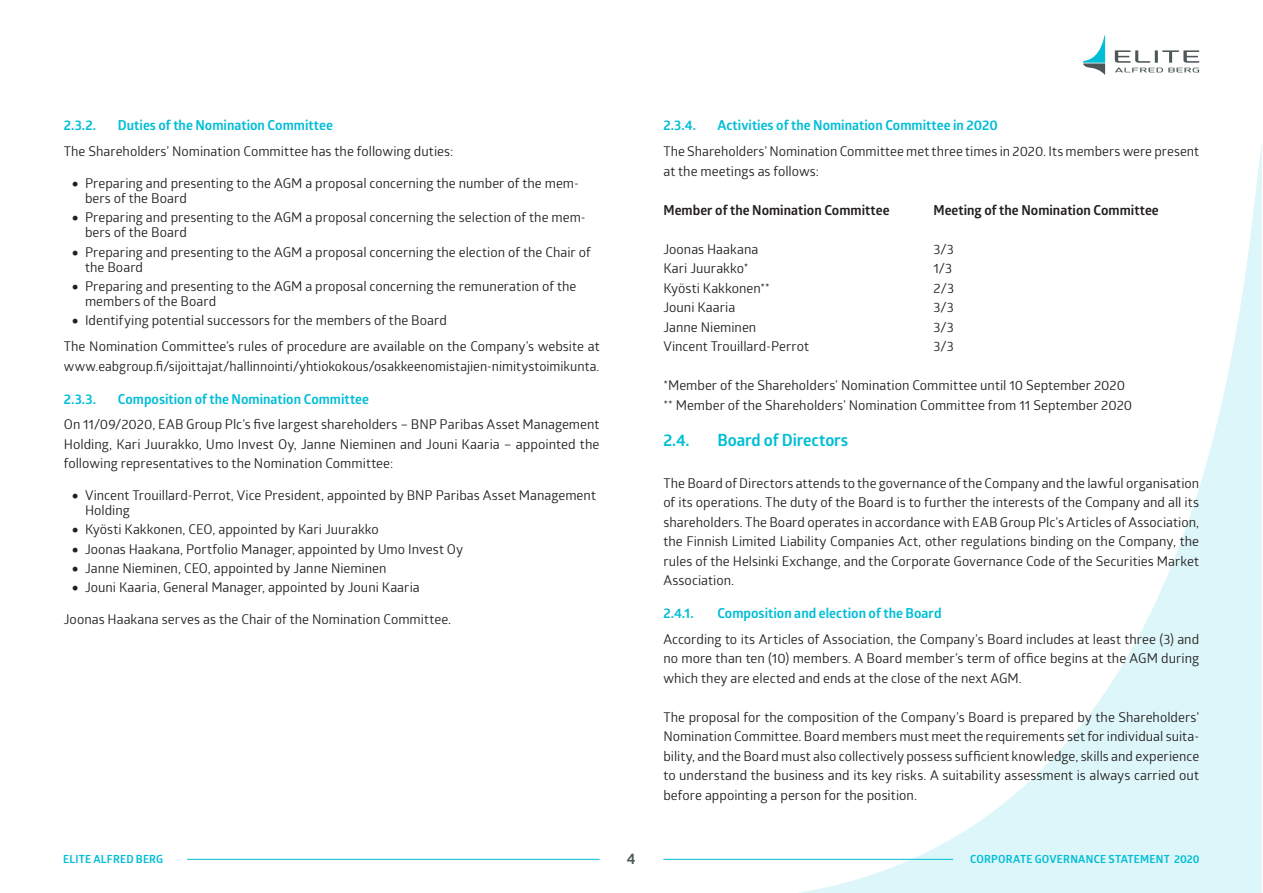
<style>
.page{position:relative;width:1263px;height:893px;background:#fff}
.page>*{position:absolute;margin:0;border:0;box-sizing:border-box;transform-origin:0 0}
.Väliotsikko_2{font:700 16.5px "Glober";letter-spacing:-.005em;color:#00bed6}
.t1{font:700 15px "Glober";color:#4d5758}
.Leipis-perusteksti{font:13.5px/19.5px "Glober";color:#231f20}
.Väliotsikko_3{font:700 13.5px "Glober";letter-spacing:.005em;color:#00bed6}
.Leipis-perusteksti-2{font:700 13.5px "Glober";letter-spacing:.005em;color:#231f20}
.t2{font:700 10.95px "Glober";letter-spacing:.02em;color:#00bed6}
</style>
<div class="page">
<svg style="left:770px;top:143px;width:492px;height:750px"></svg>
<svg style="left:1115px;top:50px;width:84px;height:22px"></svg>
<svg style="left:1083px;top:35px;width:22px;height:40px"></svg>
<hr style="left:187px;top:859px;width:413px;height:1px;background:#00bed6">
<hr style="left:663px;top:859px;width:290px;height:1px;background:#00bed6">
<p class="Väliotsikko_3" style="left:64px;top:115px;width:34px">2.3.2.</p>
<p class="Väliotsikko_3" style="left:118px;top:115px;width:217px">Duties of the Nomination Committee</p>
<p class="Leipis-perusteksti" style="left:64px;top:141px;width:391px">The Shareholders’ Nomination Committee has the following duties:</p>
<p class="Leipis-perusteksti" style="left:85px;top:175px;width:495px;line-height:15px;text-indent:-13px">• Preparing and presenting to the AGM a proposal concerning the number of the mem&shy;bers of the Board</p>
<p class="Leipis-perusteksti" style="left:85px;top:209px;width:502px;line-height:15px;text-indent:-13px">• Preparing and presenting to the AGM a proposal concerning the selection of the mem&shy;bers of the Board</p>
<p class="Leipis-perusteksti" style="left:85px;top:244px;width:507px;line-height:15px;text-indent:-13px">• Preparing and presenting to the AGM a proposal concerning the election of the Chair of the Board</p>
<p class="Leipis-perusteksti" style="left:85px;top:278px;width:493px;line-height:15px;text-indent:-13px">• Preparing and presenting to the AGM a proposal concerning the remuneration of the members of the Board</p>
<p class="Leipis-perusteksti" style="left:72px;top:310px;width:376px">• Identifying potential successors for the members of the Board</p>
<p class="Leipis-perusteksti" style="left:64px;top:336px;width:537px">The Nomination Committee’s rules of procedure are available on the Company’s website at www.eabgroup.fi/sijoittajat/hallinnointi/yhtiokokous/osakkeenomistajien-nimitystoimikunta.</p>
<p class="Väliotsikko_3" style="left:64px;top:389px;width:34px">2.3.3.</p>
<p class="Väliotsikko_3" style="left:118px;top:389px;width:253px">Composition of the Nomination Committee</p>
<p class="Leipis-perusteksti" style="left:64px;top:414px;width:537px;text-align:justify">On 11/09/2020, EAB Group Plc’s five largest shareholders – BNP Paribas Asset Management Holding, Kari Juurakko, Umo Invest Oy, Janne Nieminen and Jouni Kaaria – appointed the following representatives to the Nomination Committee:</p>
<p class="Leipis-perusteksti" style="left:85px;top:487px;width:512px;line-height:15px;text-indent:-13px">• Vincent Trouillard-Perrot, Vice President, appointed by BNP Paribas Asset Management<br>Holding</p>
<p class="Leipis-perusteksti" style="left:72px;top:519px;width:308px">• Kyösti Kakkonen, CEO, appointed by Kari Juurakko</p>
<p class="Leipis-perusteksti" style="left:72px;top:538px;width:393px">• Joonas Haakana, Portfolio Manager, appointed by Umo Invest Oy</p>
<p class="Leipis-perusteksti" style="left:72px;top:558px;width:316px">• Janne Nieminen, CEO, appointed by Janne Nieminen</p>
<p class="Leipis-perusteksti" style="left:72px;top:577px;width:349px">• Jouni Kaaria, General Manager, appointed by Jouni Kaaria</p>
<p class="Leipis-perusteksti" style="left:64px;top:609px;width:389px">Joonas Haakana serves as the Chair of the Nomination Committee.</p>
<p class="Väliotsikko_3" style="left:663px;top:115px;width:34px">2.3.4.</p>
<p class="Väliotsikko_3" style="left:717px;top:115px;width:282px">Activities of the Nomination Committee in 2020</p>
<p class="Leipis-perusteksti" style="left:663px;top:141px;width:537px">The Shareholders’ Nomination Committee met three times in 2020. Its members were present at the meetings as follows:</p>
<p class="Leipis-perusteksti-2" style="left:663px;top:200px;width:228px">Member of the Nomination Committee</p>
<p class="Leipis-perusteksti-2" style="left:933px;top:200px;width:227px">Meeting of the Nomination Committee</p>
<p class="Leipis-perusteksti" style="left:663px;top:238px;width:96px">Joonas Haakana</p>
<p class="Leipis-perusteksti" style="left:933px;top:238px;width:22px">3/3</p>
<p class="Leipis-perusteksti" style="left:663px;top:258px;width:86px">Kari Juurakko*</p>
<p class="Leipis-perusteksti" style="left:933px;top:258px;width:20px">1/3</p>
<p class="Leipis-perusteksti" style="left:663px;top:277px;width:108px">Kyösti Kakkonen**</p>
<p class="Leipis-perusteksti" style="left:933px;top:277px;width:22px">2/3</p>
<p class="Leipis-perusteksti" style="left:663px;top:297px;width:73px">Jouni Kaaria</p>
<p class="Leipis-perusteksti" style="left:933px;top:297px;width:22px">3/3</p>
<p class="Leipis-perusteksti" style="left:663px;top:316px;width:94px">Janne Nieminen</p>
<p class="Leipis-perusteksti" style="left:933px;top:316px;width:22px">3/3</p>
<p class="Leipis-perusteksti" style="left:663px;top:336px;width:147px">Vincent Trouillard-Perrot</p>
<p class="Leipis-perusteksti" style="left:933px;top:336px;width:22px">3/3</p>
<p class="Leipis-perusteksti" style="left:663px;top:375px;width:470px">*Member of the Shareholders’ Nomination Committee until 10 September 2020 ** Member of the Shareholders’ Nomination Committee from 11 September 2020</p>
<p class="Väliotsikko_2" style="left:663px;top:429px;width:28px">2.4.</p>
<p class="Väliotsikko_2" style="left:717px;top:429px;width:132px">Board of Directors</p>
<p class="Leipis-perusteksti" style="left:663px;top:472px;width:537px;text-align:justify">The Board of Directors attends to the governance of the Company and the lawful organisation of its operations. The duty of the Board is to further the interests of the Company and all its shareholders. The Board operates in accordance with EAB Group Plc’s Articles of Association, the Finnish Limited Liability Companies Act, other regulations binding on the Company, the rules of the Helsinki Exchange, and the Corporate Governance Code of the Securities Market Association.</p>
<p class="Väliotsikko_3" style="left:663px;top:604px;width:32px">2.4.1.</p>
<p class="Väliotsikko_3" style="left:717px;top:604px;width:226px">Composition and election of the Board</p>
<p class="Leipis-perusteksti" style="left:663px;top:628px;width:537px;text-align:justify">According to its Articles of Association, the Company’s Board includes at least three (3) and no more than ten (10) members. A Board member’s term of office begins at the AGM during which they are elected and ends at the close of the next AGM.</p>
<p class="Leipis-perusteksti" style="left:663px;top:706px;width:537px;text-align:justify">The proposal for the composition of the Company’s Board is prepared by the Shareholders’ Nomination Committee. Board members must meet the requirements set for individual suita&shy;bility, and the Board must also collectively possess sufficient knowledge, skills and experience to understand the business and its key risks. A suitability assessment is always carried out before appointing a person for the position.</p>
<p class="t2" style="left:63px;top:852px;width:102px">ELITE ALFRED BERG</p>
<p class="t1" style="left:627px;top:847px;width:10px">4</p>
<p class="t2" style="left:970px;top:852px;width:231px">CORPORATE GOVERNANCE STATEMENT 2020</p>
</div>
